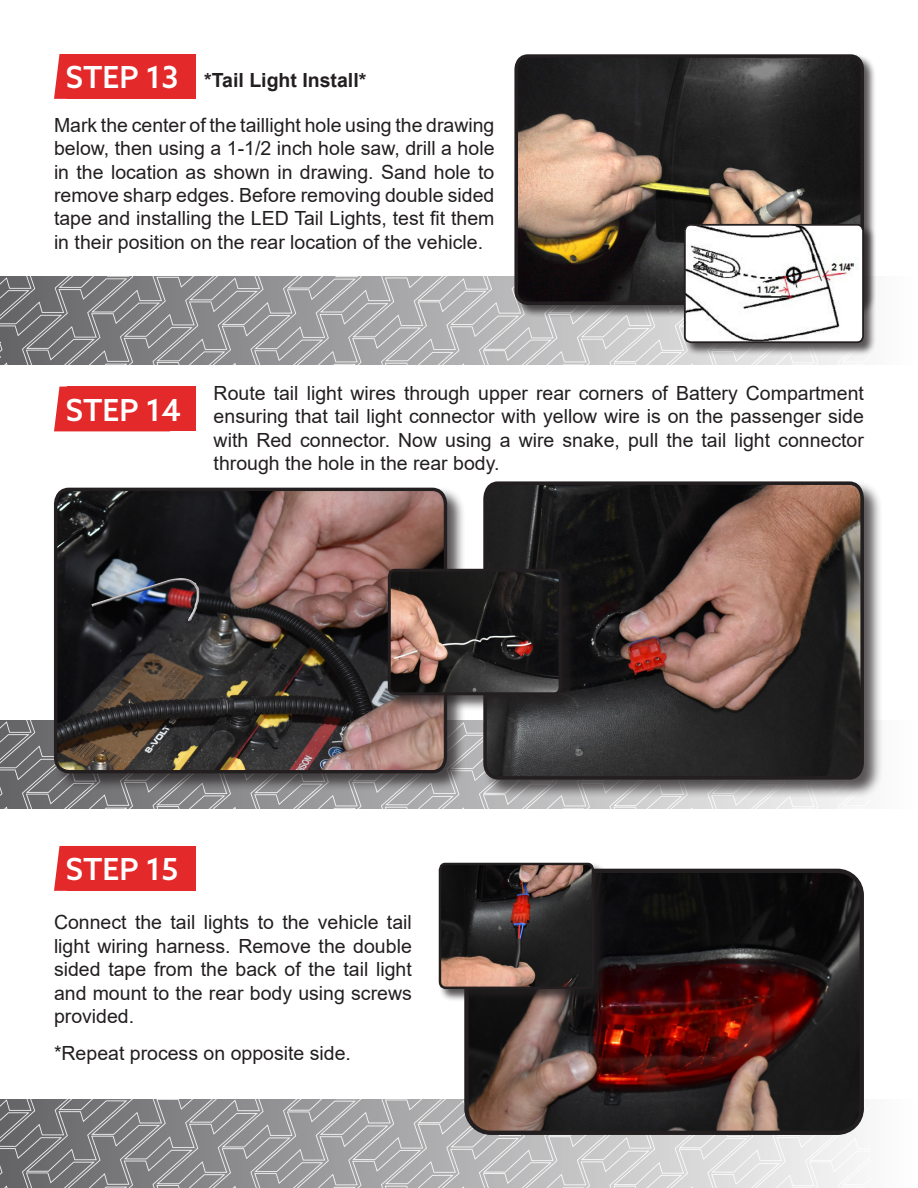
<style>
.page{position:relative;width:918px;height:1188px;background:#fff}
.page>*{position:absolute;margin:0;border:0;box-sizing:border-box;transform-origin:0 0}
.t1{font:500 30.45px "Azo Sans";color:#fff}
.t2{font:19.5px/23.4px "Arial";color:#231f20;text-align:justify}
.t3{font:700 19.5px "Arial";color:#231f20}
</style>
<div class="page">
<div style="left:0;top:1100px;width:918px;height:88px;background:#f9f9f9"></div>
<img style="left:0;top:1100px;width:845px;height:88px">
<div style="left:0;top:277px;width:918px;height:88px;background:#fbfbfb"></div>
<img style="left:0;top:277px;width:836px;height:88px">
<div style="left:0;top:721px;width:918px;height:88px;background:#fbfbfc"></div>
<img style="left:0;top:721px;width:839px;height:88px">
<img style="left:0;top:338px;width:1px;height:27px">
<svg style="left:54px;top:387px;width:13px;height:44px"></svg>
<div style="left:67px;top:387px;width:129px;height:44px;background:#e3292a"></div>
<div style="left:482px;top:480px;width:401px;height:319px;background:#231f20;opacity:.75"></div>
<svg style="left:482px;top:480px;width:384px;height:301px;background:#4e3f3a"></svg>
<div style="left:53px;top:487px;width:412px;height:305px;background:#231f20;opacity:.75"></div>
<img style="left:56px;top:489px;width:389px;height:283px">
<div style="left:54px;top:488px;width:393px;height:285px;border:3px solid #231f20;border-radius:14px"></div>
<div style="left:89px;top:576px;width:111px;height:46px;background:#fff;opacity:.75"></div>
<div style="left:89px;top:580px;width:111px;height:42px;background:#231f20;opacity:.75"></div>
<div style="left:387px;top:568px;width:191px;height:144px;background:#231f20;opacity:.75"></div>
<img style="left:389px;top:570px;width:169px;height:124px">
<div style="left:388px;top:569px;width:174px;height:126px;border:3px solid #231f20;border-radius:6px"></div>
<svg style="left:54px;top:846px;width:13px;height:45px"></svg>
<div style="left:67px;top:846px;width:129px;height:45px;background:#e3292a"></div>
<svg style="left:54px;top:54px;width:13px;height:45px"></svg>
<div style="left:67px;top:54px;width:129px;height:45px;background:#e3292a"></div>
<img style="left:466px;top:874px;width:393px;height:259px">
<div style="left:464px;top:869px;width:400px;height:266px;border:4px solid #231f20;border-radius:24px"></div>
<div style="left:438px;top:862px;width:169px;height:140px;background:#231f20;opacity:.75"></div>
<svg style="left:438px;top:862px;width:157px;height:128px;background:#483a37"></svg>
<div style="left:514px;top:54px;width:362px;height:263px;background:#231f20;opacity:.75"></div>
<img style="left:516px;top:56px;width:346px;height:247px">
<div style="left:514px;top:54px;width:350px;height:251px;border:4px solid #231f20;border-radius:12px"></div>
<div style="left:684px;top:224px;width:192px;height:132px;background:#231f20;opacity:.75"></div>
<img style="left:685px;top:225px;width:178px;height:117px">
<div style="left:684px;top:224px;width:180px;height:119px;border:2px solid #231f20;border-radius:6px"></div>
<p class="t1" style="left:66px;top:57px;width:114px">STEP 13</p>
<p class="t3" style="left:204px;top:66px;width:164px">*Tail Light Install*</p>
<p class="t2" style="left:54px;top:113px;width:442px">Mark the center of the taillight hole using the drawing below, then using a 1-1/2 inch hole saw, drill a hole in the location as shown in drawing. Sand hole to remove sharp edges. Before removing double sided tape and installing the LED Tail Lights, test fit them in their position on the rear location of the vehicle.</p>
<p class="t1" style="left:66px;top:390px;width:117px">STEP 14</p>
<p class="t2" style="left:214px;top:381px;width:652px">Route tail light wires through upper rear corners of Battery Compartment ensuring that tail light connector with yellow wire is on the passenger side with Red connector. Now using a wire snake, pull the tail light connector through the hole in the rear body.</p>
<p class="t1" style="left:66px;top:849px;width:114px">STEP 15</p>
<p class="t2" style="left:54px;top:911px;width:359px">Connect the tail lights to the vehicle tail light wiring harness. Remove the double sided tape from the back of the tail light and mount to the rear body using screws provided.</p>
<p class="t2" style="left:54px;top:1041px;width:298px">*Repeat process on opposite side.</p>
</div>
